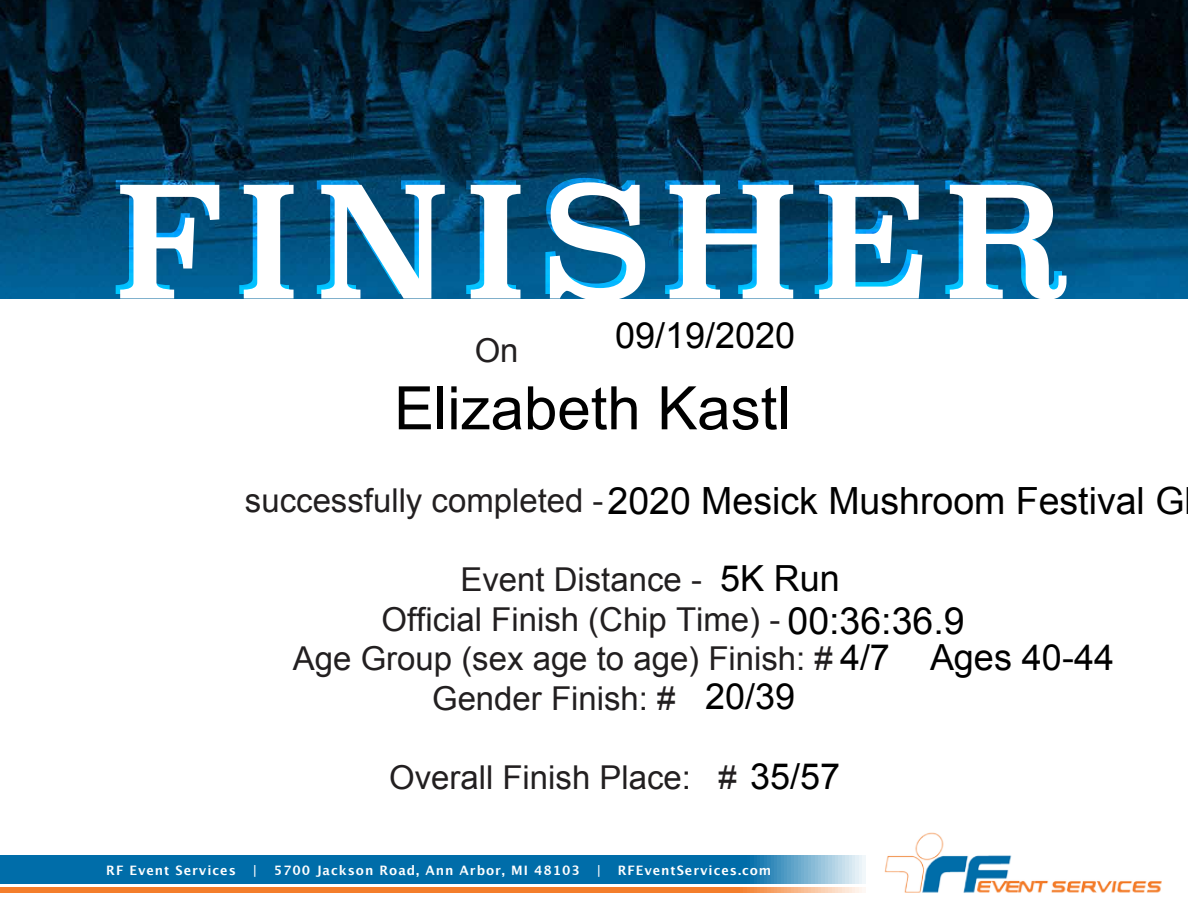
<style>
.page{position:relative;width:1188px;height:918px;background:#fff}
.page>*{position:absolute;margin:0;border:0;box-sizing:border-box;transform-origin:0 0}
.t1{font:153px "Superclarendon";letter-spacing:.1em;color:#fff}
.t2{font:60px "Arial";color:#000}
.t3{font:37.5px "Arial";color:#000}
.t4{font:36px "Arial";color:#000}
.t5{font:32.85px "Arial";color:#221f20}
.t6{font:700 13.05px "Lucida Grande";letter-spacing:.075em;color:#fff}
.s1{font-size:36px;color:#000}
</style>
<div class="page">
<img style="left:0;top:0;width:1188px;height:298px">
<img style="left:884px;top:832px;width:278px;height:61px">
<svg style="left:0;top:856px;width:865px;height:27px;background:#1076ae"></svg>
<svg style="left:0;top:887px;width:865px;height:5px;background:#f48739"></svg>
<h1 class="t1" style="left:110px;top:135px;width:957px">FINISHER</h1>
<p class="t5" style="left:475px;top:328px;width:45px">On</p>
<p class="t4" style="left:615px;top:315px;width:182px">09/19/2020</p>
<h2 class="t2" style="left:394px;top:375px;width:398px">Elizabeth Kastl</h2>
<p class="t3" style="left:608px;top:480px;width:578px">2020 Mesick Mushroom Festival G</p>
<p class="t5" style="left:245px;top:479px;width:360px">successfully completed -</p>
<p class="t4" style="left:720px;top:558px;width:121px">5K Run</p>
<p class="t5" style="left:460px;top:558px;width:243px">Event Distance -</p>
<p class="t5" style="left:382px;top:598px;width:400px">Official Finish (Chip Time) -</p>
<p class="t5" style="left:293px;top:637px;width:599px">Age Group (sex age to age) Finish: # <span class="s1">4/7</span></p>
<p class="t5" style="left:432px;top:677px;width:245px">Gender Finish: #</p>
<p class="t3" style="left:788px;top:600px;width:179px">00:36:36.9</p>
<p class="t4" style="left:930px;top:638px;width:186px">Ages 40-44</p>
<p class="t4" style="left:705px;top:677px;width:92px">20/39</p>
<p class="t5" style="left:389px;top:756px;width:452px">Overall Finish Place: # <span class="s1">35/57</span></p>
<p class="t6" style="left:106px;top:860px;width:131px">RF Event Services</p>
<p class="t6" style="left:252px;top:860px;width:6px">|</p>
<p class="t6" style="left:274px;top:860px;width:308px">5700 Jackson Road, Ann Arbor, MI 48103</p>
<p class="t6" style="left:596px;top:860px;width:6px">|</p>
<p class="t6" style="left:618px;top:860px;width:155px">RFEventServices.com</p>
</div>
